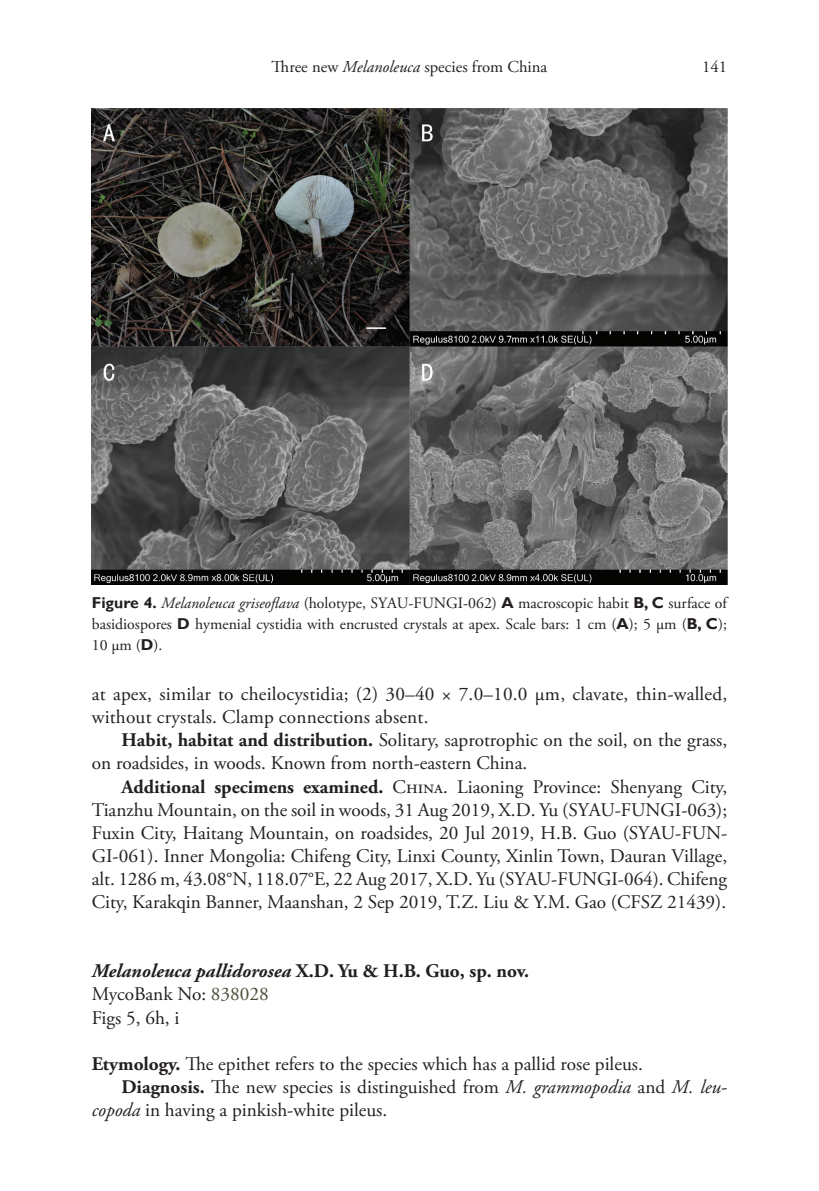
<style>
.page{position:relative;width:819px;height:1191px;background:#fff}
.page>*{position:absolute;margin:0;border:0;box-sizing:border-box;transform-origin:0 0}
.t1{font:19.25px/23.1px "Adobe Garamond Pro";color:#231f20}
.t2{font:italic 700 19.25px/23.1px "Adobe Garamond Pro";color:#231f20}
.t3{font:16.62px "Adobe Garamond Pro";color:#231f20}
.t4{font:15.75px/21px "Adobe Garamond Pro";color:#231f20;text-align:justify}
.s1{font-style:italic}
.s2{font-family:"Gill Sans";font-weight:700}
.s3{font-weight:700}
.s4{font-style:normal}
.s5{font-weight:400;font-style:normal}
.s6{font-weight:400;font-style:normal;color:#4c4d37}
</style>
<div class="page">
<img style="left:92px;top:108px;width:635px;height:476px">
<p class="t3" style="left:271px;top:56px;width:277px">Three new <span class="s1">Melanoleuca</span> species from China</p>
<p class="t3" style="left:702px;top:56px;width:26px">141</p>
<p class="t4" style="left:92px;top:593px;width:636px"><span class="s2">Figure 4.</span> <span class="s1">Melanoleuca griseoflava</span> (holotype, SYAU-FUNGI-062) <span class="s2">A</span> macroscopic habit <span class="s2">B, C</span> surface of basidiospores <span class="s2">D</span> hymenial cystidia with encrusted crystals at apex. Scale bars: 1 cm (<span class="s2">A</span>); 5 μm (<span class="s2">B, C</span>); 10 μm (<span class="s2">D</span>).</p>
<p class="t1" style="left:92px;top:683px;width:636px">at apex, similar to cheilocystidia; (2) 30–40 × 7.0–10.0 μm, clavate, thin-walled, without crystals. Clamp connections absent.</p>
<p class="t1" style="left:92px;top:729px;width:636px;text-indent:30px"><span class="s3">Habit, habitat and distribution.</span> Solitary, saprotrophic on the soil, on the grass, on roadsides, in woods. Known from north-eastern China.</p>
<p class="t1" style="left:92px;top:775px;width:636px;text-align:justify;text-indent:30px"><span class="s3">Additional specimens examined.</span> China. Liaoning Province: Shenyang City, Tianzhu Mountain, on the soil in woods, 31 Aug 2019, X.D. Yu (SYAU-FUNGI-063); Fuxin City, Haitang Mountain, on roadsides, 20 Jul 2019, H.B. Guo (SYAU-FUN-GI-061). Inner Mongolia: Chifeng City, Linxi County, Xinlin Town, Dauran Village, alt. 1286 m, 43.08°N, 118.07°E, 22 Aug 2017, X.D. Yu (SYAU-FUNGI-064). Chifeng City, Karakqin Banner, Maanshan, 2 Sep 2019, T.Z. Liu &amp; Y.M. Gao (CFSZ 21439).</p>
<p class="t2" style="left:92px;top:960px;width:438px">Melanoleuca pallidorosea <span class="s4">X.D. Yu &amp; H.B. Guo, sp. nov.<br></span><span class="s5">MycoBank No:</span> <span class="s6">838028<br></span><span class="s5">Figs 5, 6h, i</span></p>
<p class="t1" style="left:92px;top:1052px;width:552px"><span class="s3">Etymology.</span> The epithet refers to the species which has a pallid rose pileus.</p>
<p class="t1" style="left:122px;top:1076px;width:607px"><span class="s3">Diagnosis.</span> The new species is distinguished from <span class="s1">M. grammopodia</span> and <span class="s1">M. leu-</span></p>
<p class="t1" style="left:92px;top:1099px;width:297px"><span class="s1">copoda</span> in having a pinkish-white pileus.</p>
</div>
